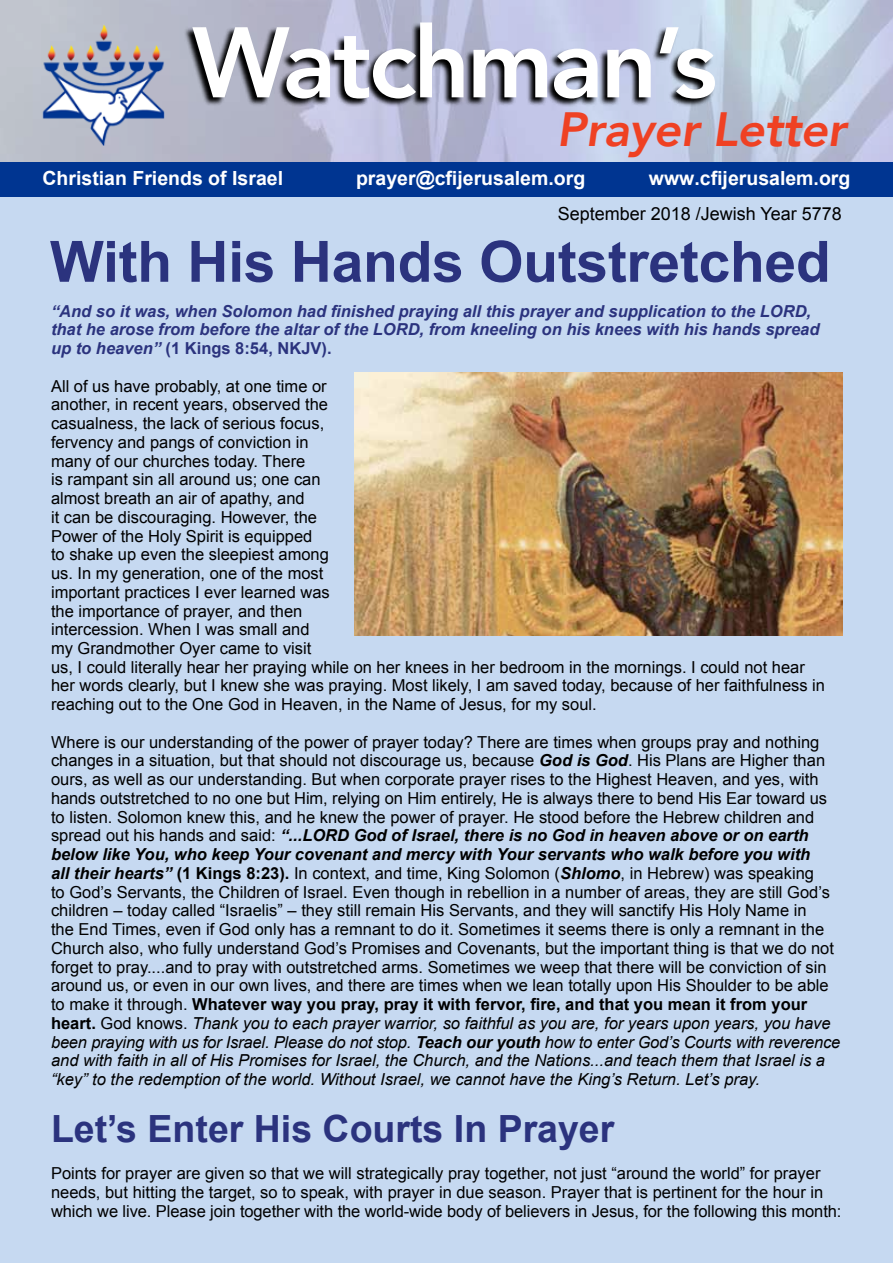
<style>
.page{position:relative;width:893px;height:1263px;background:#fff}
.page>*{position:absolute;margin:0;border:0;box-sizing:border-box;transform-origin:0 0}
.t1{font:800 99px "Avenir";letter-spacing:-.03em;color:#fff}
.t2{font:700 57px "Arial";letter-spacing:-.005em;color:#2b337e}
.t3{font:italic 800 48px "Avenir";letter-spacing:-.01em;color:#ef4123}
.t4{font:700 37.5px "Arial";color:#2b337e}
.t5{font:700 19.5px "Arial";color:#fff}
.t6{font:18px "Arial";color:#000}
.t7{font:16.5px/18.8px "Arial";color:#000}
.t8{font:italic 700 16.5px/18.8px "Arial";color:#2b337e}
.s1{font-style:normal}
.s2{font-weight:700;font-style:italic}
.s3{font-weight:700}
.s4{font-style:italic}
</style>
<div class="page">
<div style="left:0;top:172px;width:893px;height:1091px;background:#c6d9f1"></div>
<img style="left:0;top:0;width:893px;height:162px">
<img style="left:23px;top:23px;width:146px;height:132px">
<div style="left:0;top:162px;width:893px;height:34px;background:#003591"></div>
<svg style="left:183px;top:22px;width:532px;height:85px;background:#808395"></svg>
<img style="left:354px;top:373px;width:488px;height:262px">
<h1 class="t1" style="left:192px;top:-14px;width:526px">Watchman’s</h1>
<h3 class="t3" style="left:557px;top:101px;width:291px">Prayer Letter</h3>
<p class="t5" style="left:43px;top:165px;width:242px">Christian Friends of Israel</p>
<p class="t5" style="left:356px;top:165px;width:231px">prayer@cfijerusalem.org</p>
<p class="t5" style="left:649px;top:165px;width:203px">www.cfijerusalem.org</p>
<p class="t6" style="left:558px;top:202px;width:286px">September 2018 /Jewish Year 5778</p>
<h2 class="t2" style="left:50px;top:224px;width:782px">With His Hands Outstretched</h2>
<p class="t8" style="left:51px;top:302px;width:770px">“And so it was, when Solomon had finished praying all this prayer and supplication to the LORD, that he arose from before the altar of the LORD, from kneeling on his knees with his hands spread up to heaven” <span class="s1">(1 Kings 8:54, NKJV).</span></p>
<p class="t7" style="left:51px;top:376px;width:776px">All of us have probably, at one time or<br>another, in recent years, observed the<br>casualness, the lack of serious focus,<br>fervency and pangs of conviction in<br>many of our churches today. There<br>is rampant sin all around us; one can<br>almost breath an air of apathy, and<br>it can be discouraging. However, the<br>Power of the Holy Spirit is equipped<br>to shake up even the sleepiest among<br>us. In my generation, one of the most<br>important practices I ever learned was<br>the importance of prayer, and then<br>intercession. When I was small and<br>my Grandmother Oyer came to visit<br>us, I could literally hear her praying while on her knees in her bedroom in the mornings. I could not hear her words clearly, but I knew she was praying. Most likely, I am saved today, because of her faithfulness in reaching out to the One God in Heaven, in the Name of Jesus, for my soul.</p>
<p class="t7" style="left:51px;top:733px;width:791px">Where is our understanding of the power of prayer today? There are times when groups pray and nothing changes in a situation, but that should not discourage us, because <span class="s2">God is God</span>. His Plans are Higher than ours, as well as our understanding. But when corporate prayer rises to the Highest Heaven, and yes, with hands outstretched to no one but Him, relying on Him entirely, He is always there to bend His Ear toward us to listen. Solomon knew this, and he knew the power of prayer. He stood before the Hebrew children and spread out his hands and said: <span class="s2">“...LORD God of Israel, there is no God in heaven above or on earth below like You, who keep Your covenant and mercy with Your servants who walk before you with<br>all their hearts”</span> <span class="s3">(1 Kings 8:23).</span> In context, and time, King Solomon (<span class="s2">Shlomo</span>, in Hebrew) was speaking<br>to God’s Servants, the Children of Israel. Even though in rebellion in a number of areas, they are still God’s children – today called “Israelis” – they still remain His Servants, and they will sanctify His Holy Name in<br>the End Times, even if God only has a remnant to do it. Sometimes it seems there is only a remnant in the Church also, who fully understand God’s Promises and Covenants, but the important thing is that we do not forget to pray....and to pray with outstretched arms. Sometimes we weep that there will be conviction of sin around us, or even in our own lives, and there are times when we lean totally upon His Shoulder to be able to make it through. <span class="s3">Whatever way you pray, pray it with fervor, fire, and that you mean it from your heart.</span> God knows. <span class="s4">Thank you to each prayer warrior, so faithful as you are, for years upon years, you have been praying with us for Israel. Please do not stop.</span> <span class="s2">Teach our youth</span> <span class="s4">how to enter God’s Courts with reverence and with faith in all of His Promises for Israel, the Church, and the Nations...and teach them that Israel is a “key” to the redemption of the world. Without Israel, we cannot have the King’s Return. Let’s pray.</span></p>
<h3 class="t4" style="left:51px;top:1103px;width:565px">Let’s Enter His Courts In Prayer</h3>
<p class="t7" style="left:51px;top:1164px;width:792px">Points for prayer are given so that we will strategically pray together, not just “around the world” for prayer needs, but hitting the target, so to speak, with prayer in due season. Prayer that is pertinent for the hour in which we live. Please join together with the world-wide body of believers in Jesus, for the following this month:</p>
</div>
